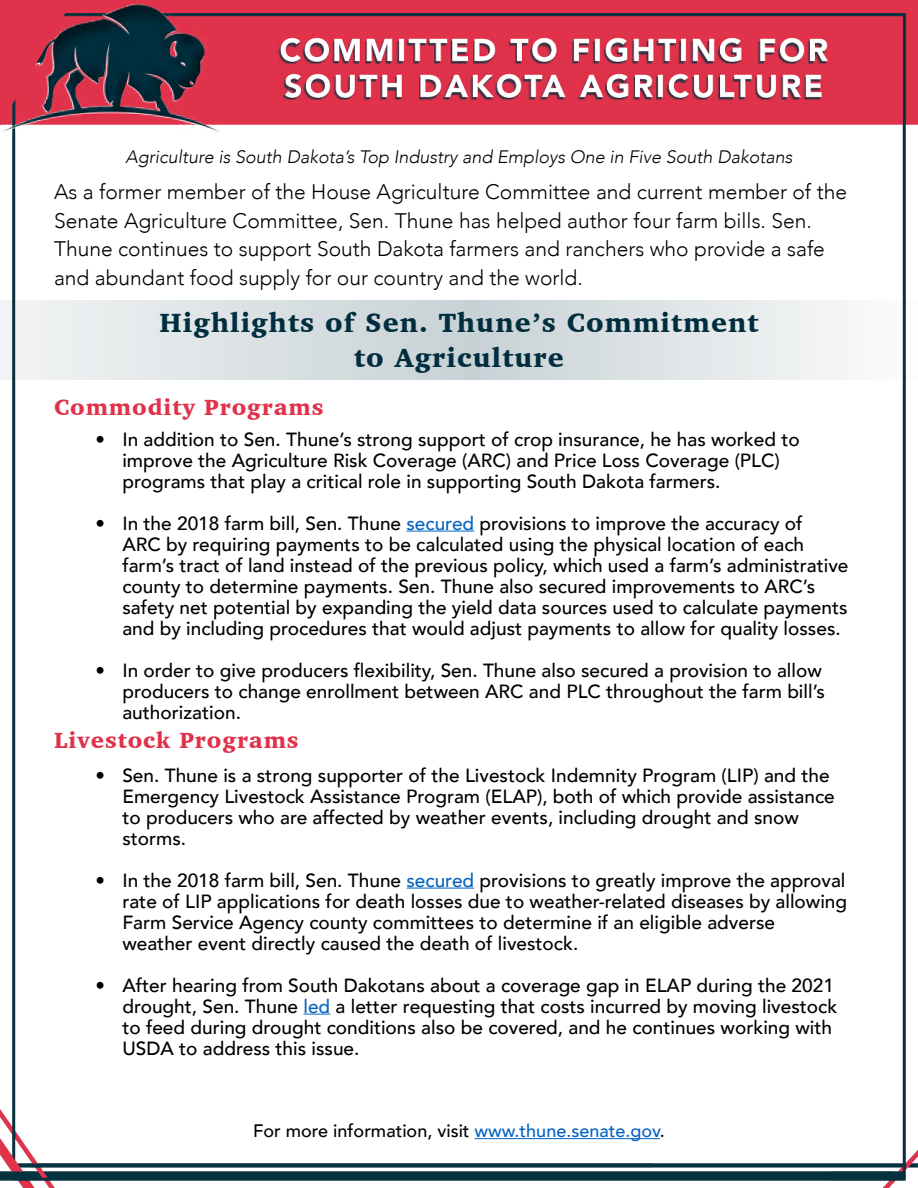
<style>
.page{position:relative;width:918px;height:1188px;background:#fff}
.page>*{position:absolute;margin:0;border:0;box-sizing:border-box;transform-origin:0 0}
.t1{font:900 27px/34.5px "Charter";letter-spacing:.04em;color:#012e3e;text-align:center}
.t2{font:900 22.5px "Charter";letter-spacing:.04em;color:#e0324a}
.t3{font:300 21px/28.5px "Avenir";color:#000}
.t4{font:500 19.05px/21px "Avenir";color:#000}
.t5{font:italic 300 18px "Avenir";color:#000}
.t6{font:500 18px "Avenir";color:#000}
.s1{color:#0563c1}
</style>
<div class="page">
<img style="left:0;top:0;width:918px;height:1188px">
<hr style="left:406px;top:531px;width:68px;height:1px;background:#0563c1">
<hr style="left:406px;top:888px;width:68px;height:1px;background:#0563c1">
<svg style="left:303px;top:1014px;width:27px;height:1px"></svg>
<svg style="left:0;top:0;width:73px;height:126px;background:#bb364c"></svg>
<hr style="left:475px;top:1138px;width:185px;height:1px;background:#0563c1">
<p class="t5" style="left:126px;top:146px;width:668px">Agriculture is South Dakota’s Top Industry and Employs One in Five South Dakotans</p>
<p class="t3" style="left:54px;top:178px;width:795px">As a former member of the House Agriculture Committee and current member of the Senate Agriculture Committee, Sen. Thune has helped author four farm bills. Sen.<br>Thune continues to support South Dakota farmers and ranchers who provide a safe and abundant food supply for our country and the world.</p>
<h1 class="t1" style="left:159px;top:305px;width:601px">Highlights of Sen. Thune’s Commitment to Agriculture</h1>
<p class="t2" style="left:54px;top:393px;width:271px">Commodity Programs</p>
<p class="t4" style="left:122px;top:427px;width:679px;text-indent:-27px">• In addition to Sen. Thune’s strong support of crop insurance, he has worked to improve the Agriculture Risk Coverage (ARC) and Price Loss Coverage (PLC) programs that play a critical role in supporting South Dakota farmers.</p>
<p class="t4" style="left:122px;top:511px;width:728px;text-indent:-27px">• In the 2018 farm bill, Sen. Thune <span class="s1">secured</span> provisions to improve the accuracy of<br>ARC by requiring payments to be calculated using the physical location of each farm’s tract of land instead of the previous policy, which used a farm’s administrative county to determine payments. Sen. Thune also secured improvements to ARC’s safety net potential by expanding the yield data sources used to calculate payments and by including procedures that would adjust payments to allow for quality losses.</p>
<p class="t4" style="left:122px;top:658px;width:704px;text-indent:-27px">• In order to give producers flexibility, Sen. Thune also secured a provision to allow producers to change enrollment between ARC and PLC throughout the farm bill’s authorization.</p>
<p class="t2" style="left:54px;top:726px;width:246px">Livestock Programs</p>
<p class="t4" style="left:122px;top:763px;width:714px;text-indent:-27px">• Sen. Thune is a strong supporter of the Livestock Indemnity Program (LIP) and the Emergency Livestock Assistance Program (ELAP), both of which provide assistance to producers who are affected by weather events, including drought and snow storms.</p>
<p class="t4" style="left:122px;top:868px;width:726px;text-indent:-27px">• In the 2018 farm bill, Sen. Thune <span class="s1">secured</span> provisions to greatly improve the approval rate of LIP applications for death losses due to weather-related diseases by allowing Farm Service Agency county committees to determine if an eligible adverse weather event directly caused the death of livestock.</p>
<p class="t4" style="left:122px;top:973px;width:716px;text-indent:-27px">• After hearing from South Dakotans about a coverage gap in ELAP during the 2021 drought, Sen. Thune <span class="s1">led</span> a letter requesting that costs incurred by moving livestock to feed during drought conditions also be covered, and he continues working with USDA to address this issue.</p>
<p class="t6" style="left:253px;top:1115px;width:413px">For more information, visit <span class="s1">www.thune.senate.gov</span>.</p>
</div>
